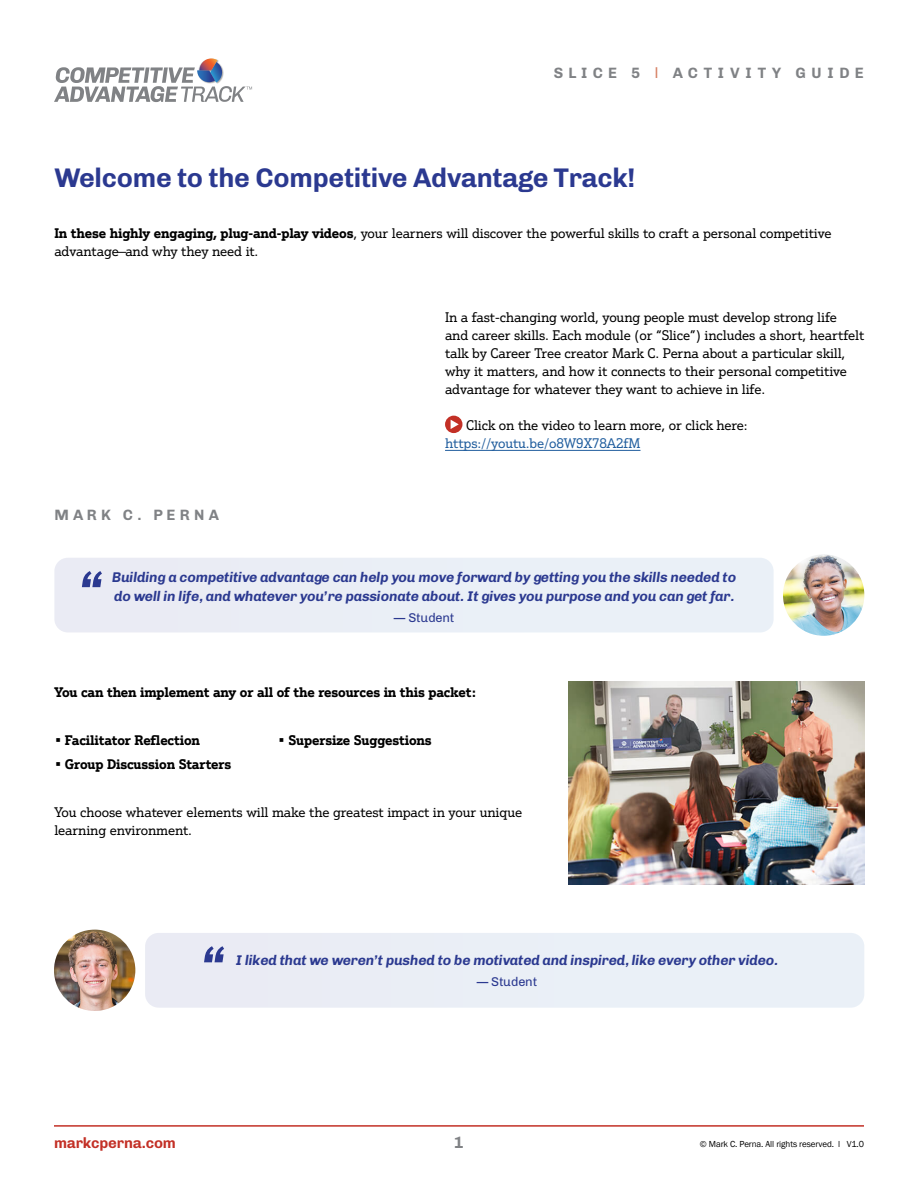
<style>
.page{position:relative;width:918px;height:1188px;background:#fff}
.page>*{position:absolute;margin:0;border:0;box-sizing:border-box;transform-origin:0 0}
.t1{font:italic 700 52.5px "Chivo";color:#2b3990}
.t2{font:700 27px "Chivo";letter-spacing:-.01em;color:#2b3990}
.t3{font:700 16.5px "Chivo";color:#808285}
.t4{font:700 15px "Chivo";letter-spacing:.37em;color:#808285}
.t5{font:700 15px "Chivo";letter-spacing:-.01em;color:#c33026}
.t6{font:700 15px "Chivo";letter-spacing:.29em;color:#808285}
.t7{font:italic 700 14.1px/19.5px "Chivo";letter-spacing:-.01em;color:#2b3990}
.t8{font:13.5px/18px "Justus Pro";letter-spacing:-.01em;color:#000}
.t9{font:700 13.5px "Justus Pro";letter-spacing:-.01em;color:#000}
.t10{font:13.5px "Justus Pro";letter-spacing:-.01em;color:#215e9e}
.t11{font:12.75px "Chivo";letter-spacing:-.01em;color:#2b3990}
.t12{font:9px "Franklin Gothic";letter-spacing:-.01em;color:#000}
.s1{font-family:"Arial";font-weight:400;color:#d67f63}
.s2{font-weight:700}
</style>
<div class="page">
<div style="left:54px;top:558px;width:720px;height:75px;background:#eaeff6;border-radius:14px"></div>
<img style="left:783px;top:554px;width:81px;height:82px;border-radius:41px">
<div style="left:145px;top:933px;width:719px;height:75px;background:#eaeff6;border-radius:14px"></div>
<img style="left:54px;top:930px;width:81px;height:81px;border-radius:41px">
<hr style="left:445px;top:450px;width:196px;height:1px;background:#215e9e">
<div style="left:445px;top:416px;width:17px;height:17px;background:#c33026;border-radius:50%"></div>
<svg style="left:451px;top:420px;width:8px;height:9px"></svg>
<img style="left:568px;top:681px;width:296px;height:203px">
<hr style="left:54px;top:1125px;width:810px;height:2px;background:#c33026">
<svg style="left:54px;top:58px;width:198px;height:44px"></svg>
<p class="t4" style="left:554px;top:62px;width:312px">SLICE 5 <span class="s1">I</span> ACTIVITY GUIDE</p>
<h2 class="t2" style="left:54px;top:157px;width:582px">Welcome to the Competitive Advantage Track!</h2>
<p class="t8" style="left:54px;top:224px;width:779px"><span class="s2">In these highly engaging, plug-and-play videos</span>, your learners will discover the powerful skills to craft a personal competitive advantage—and why they need it.</p>
<p class="t6" style="left:54px;top:503px;width:166px">MARK C. PERNA</p>
<p class="t8" style="left:445px;top:308px;width:421px">In a fast-changing world, young people must develop strong life<br>and career skills. Each module (or “Slice”) includes a short, heartfelt talk by Career Tree creator Mark C. Perna about a particular skill, why it matters, and how it connects to their personal competitive advantage for whatever they want to achieve in life.</p>
<p class="t8" style="left:466px;top:416px;width:283px">Click on the video to learn more, or click here:</p>
<p class="t10" style="left:445px;top:435px;width:197px">https://youtu.be/o8W9X78A2fM</p>
<h1 class="t1" style="left:80px;top:549px;width:27px">“</h1>
<p class="t7" style="left:112px;top:566px;width:626px">Building a competitive advantage can help you move forward by getting you the skills needed to do well in life, and whatever you’re passionate about. It gives you purpose and you can get far.</p>
<p class="t11" style="left:394px;top:608px;width:62px">— Student</p>
<p class="t9" style="left:54px;top:684px;width:423px">You can then implement any or all of the resources in this packet:</p>
<p class="t9" style="left:54px;top:732px;width:147px">• Facilitator Reflection</p>
<p class="t9" style="left:54px;top:756px;width:179px">• Group Discussion Starters</p>
<p class="t8" style="left:54px;top:803px;width:469px">You choose whatever elements will make the greatest impact in your unique learning environment.</p>
<p class="t9" style="left:278px;top:731px;width:155px">• Supersize Suggestions</p>
<h1 class="t1" style="left:202px;top:924px;width:27px">“</h1>
<p class="t7" style="left:236px;top:950px;width:544px">I liked that we weren’t pushed to be motivated and inspired, like every other video.</p>
<p class="t11" style="left:477px;top:972px;width:62px">— Student</p>
<p class="t5" style="left:54px;top:1131px;width:124px">markcperna.com</p>
<p class="t3" style="left:454px;top:1129px;width:12px">1</p>
<p class="t12" style="left:700px;top:1139px;width:166px">© Mark C. Perna. All rights reserved. l V1.0</p>
</div>
